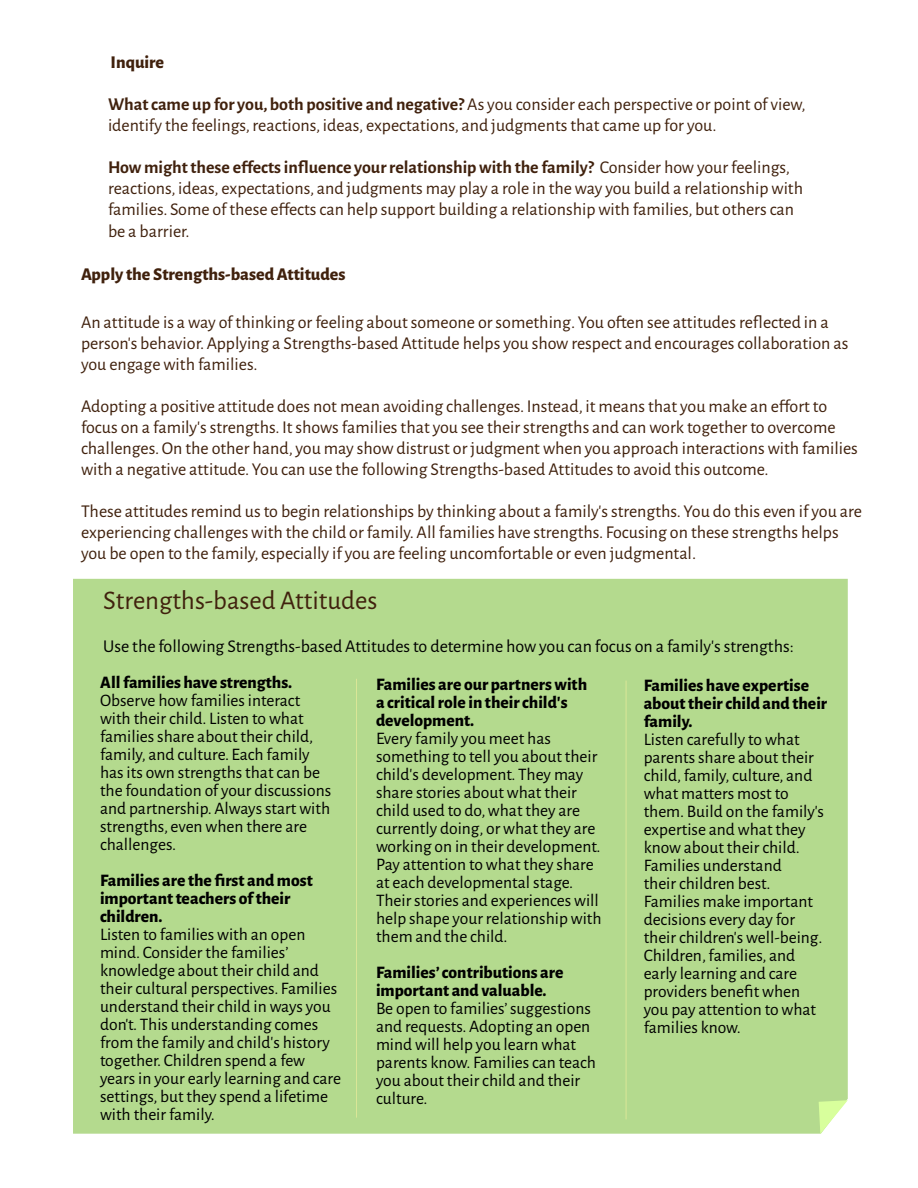
<style>
.page{position:relative;width:918px;height:1188px;background:#fff}
.page>*{position:absolute;margin:0;border:0;box-sizing:border-box;transform-origin:0 0}
.t1{font:27px "Alegreya Sans";color:#40210d}
.t2{font:18px/21px "Alegreya Sans";color:#40210d}
.t3{font:18px "Alegreya Sans";color:#000}
.t4{font:800 18px "Alegreya Sans";color:#40210d}
.t5{font:17.55px/18px "Alegreya Sans";color:#000}
.t6{font:800 17.55px/18px "Alegreya Sans";color:#000}
.s1{font-weight:700}
</style>
<div class="page">
<div style="left:73px;top:579px;width:775px;height:555px;background:#b4da8e"></div>
<hr style="left:356px;top:679px;width:1px;height:439px;background:#dbe798">
<hr style="left:626px;top:681px;width:1px;height:438px;background:#dbe798">
<svg style="left:819px;top:1100px;width:29px;height:34px"></svg>
<p class="t4" style="left:111px;top:49px;width:55px">Inquire</p>
<p class="t2" style="left:108px;top:93px;width:699px"><span class="s1">What came up for you, both positive and negative?</span> As you consider each perspective or point of view, identify the feelings, reactions, ideas, expectations, and judgments that came up for you.</p>
<p class="t2" style="left:108px;top:156px;width:697px"><span class="s1">How might these effects influence your relationship with the family?</span> Consider how your feelings, reactions, ideas, expectations, and judgments may play a role in the way you build a relationship with families. Some of these effects can help support building a relationship with families, but others can be a barrier.</p>
<p class="t4" style="left:81px;top:260px;width:266px">Apply the Strengths-based Attitudes</p>
<p class="t2" style="left:81px;top:311px;width:769px">An attitude is a way of thinking or feeling about someone or something. You often see attitudes reflected in a person’s behavior. Applying a Strengths-based Attitude helps you show respect and encourages collaboration as you engage with families.</p>
<p class="t2" style="left:81px;top:395px;width:778px">Adopting a positive attitude does not mean avoiding challenges. Instead, it means that you make an effort to focus on a family’s strengths. It shows families that you see their strengths and can work together to overcome challenges. On the other hand, you may show distrust or judgment when you approach interactions with families with a negative attitude. You can use the following Strengths-based Attitudes to avoid this outcome.</p>
<p class="t2" style="left:81px;top:500px;width:783px">These attitudes remind us to begin relationships by thinking about a family’s strengths. You do this even if you are experiencing challenges with the child or family. All families have strengths. Focusing on these strengths helps you be open to the family, especially if you are feeling uncomfortable or even judgmental.</p>
<h1 class="t1" style="left:103px;top:582px;width:276px">Strengths-based Attitudes</h1>
<p class="t3" style="left:103px;top:634px;width:692px">Use the following Strengths-based Attitudes to determine how you can focus on a family’s strengths:</p>
<p class="t6" style="left:100px;top:672px;width:194px">All families have strengths.</p>
<p class="t6" style="left:376px;top:674px;width:213px">Families are our partners with a critical role in their child’s development.</p>
<p class="t6" style="left:644px;top:675px;width:185px">Families have expertise about their child and their family.</p>
<p class="t5" style="left:100px;top:691px;width:233px">Observe how families interact with their child. Listen to what families share about their child, family, and culture. Each family has its own strengths that can be the foundation of your discussions and partnership. Always start with strengths, even when there are challenges.</p>
<p class="t5" style="left:376px;top:728px;width:227px">Every family you meet has something to tell you about their child’s development. They may share stories about what their child used to do, what they are currently doing, or what they are working on in their development.<br>Pay attention to what they share at each developmental stage.<br>Their stories and experiences will help shape your relationship with them and the child.</p>
<p class="t5" style="left:644px;top:730px;width:182px">Listen carefully to what parents share about their child, family, culture, and what matters most to them. Build on the family’s expertise and what they know about their child.<br>Families understand<br>their children best.<br>Families make important decisions every day for their children’s well-being.<br>Children, families, and early learning and care providers benefit when you pay attention to what families know.</p>
<p class="t6" style="left:100px;top:870px;width:214px">Families are the first and most important teachers of their children.</p>
<p class="t5" style="left:100px;top:925px;width:243px">Listen to families with an open mind. Consider the families’ knowledge about their child and their cultural perspectives. Families understand their child in ways you don’t. This understanding comes from the family and child’s history together. Children spend a few years in your early learning and care settings, but they spend a lifetime with their family.</p>
<p class="t6" style="left:376px;top:962px;width:189px">Families’ contributions are important and valuable.</p>
<p class="t5" style="left:376px;top:998px;width:222px">Be open to families’ suggestions and requests. Adopting an open mind will help you learn what parents know. Families can teach you about their child and their culture.</p>
</div>
